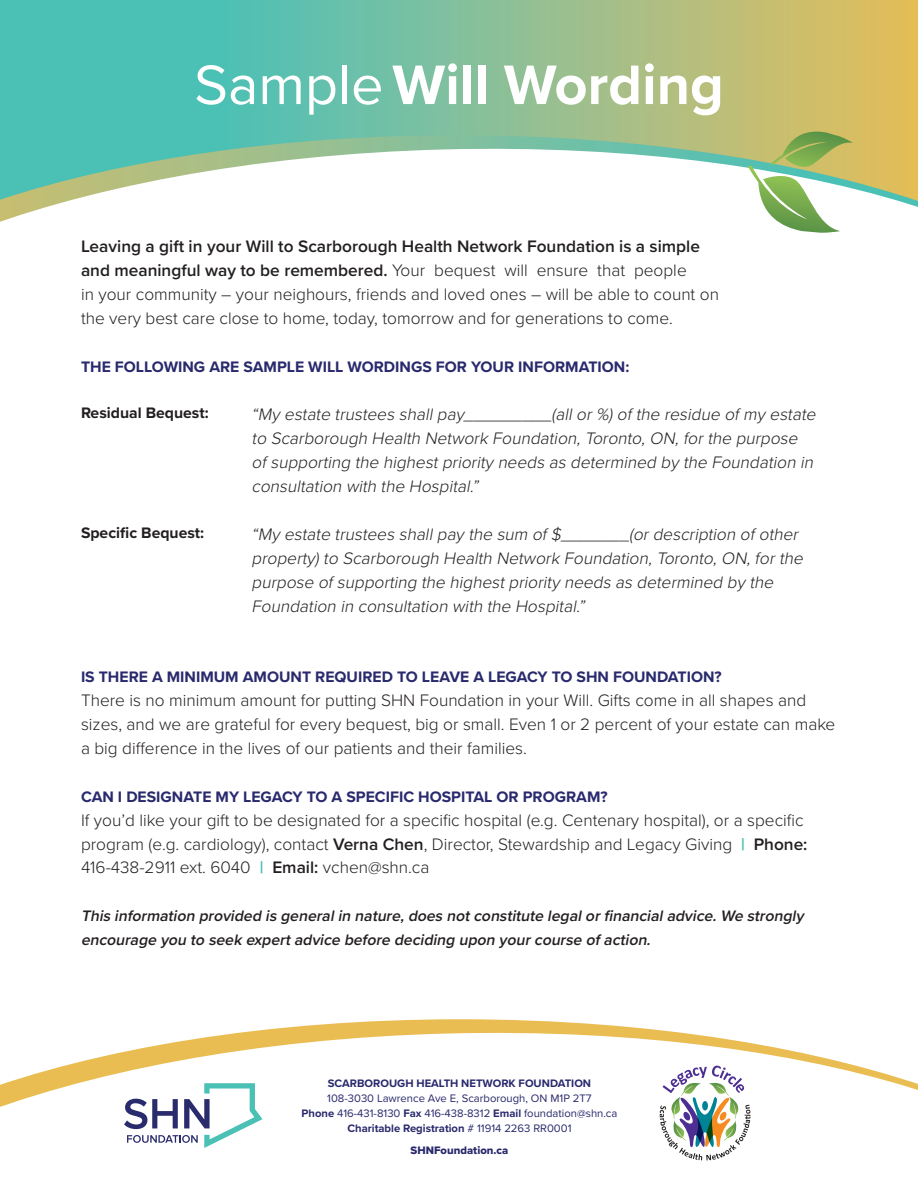
<style>
.page{position:relative;width:918px;height:1188px;background:#fff}
.page>*{position:absolute;margin:0;border:0;box-sizing:border-box;transform-origin:0 0}
.t1{font:700 57.6px "Proxima Nova";color:#fff}
.t2{font:300 17.25px/24px "Proxima Nova";color:#231f20}
.t3{font:italic 300 17.25px/24px "Proxima Nova";color:#231f20}
.t4{font:700 15.75px "Proxima Nova";color:#29296d}
.t5{font:italic 600 15.75px/24px "Proxima Nova";color:#231f20}
.t6{font:700 15.75px "Proxima Nova";color:#231f20}
.t7{font:11.25px/15px "Proxima Nova";color:#29296d;text-align:center}
.t8{font:700 11.25px "Proxima Nova";color:#29296d}
.t9{font:11.25px "Proxima Nova Extrabld";color:#29296d}
.s1{font-weight:400}
.s2{font-weight:600}
.s3{font-weight:700;color:#4bc0b5}
.s4{font-weight:700}
</style>
<div class="page">
<svg style="left:0;top:0;width:918px;height:135px;background:#86bf96"></svg>
<svg style="left:0;top:140px;width:918px;height:82px"></svg>
<svg style="left:748px;top:132px;width:105px;height:101px"></svg>
<svg style="left:329px;top:1019px;width:262px;height:5px"></svg>
<svg style="left:0;top:1024px;width:918px;height:137px"></svg>
<svg style="left:660px;top:1066px;width:90px;height:94px"></svg>
<svg style="left:124px;top:1083px;width:138px;height:65px"></svg>
<h1 class="t1" style="left:194px;top:42px;width:531px"><span class="s1">Sample</span>Will Wording</h1>
<p class="t2" style="left:81px;top:233px;width:640px"><span class="s2">Leaving a gift in your Will to Scarborough Health Network Foundation is a simple and meaningful way to be remembered.</span> Your bequest will ensure that people<br>in your community – your neighours, friends and loved ones – will be able to count on the very best care close to home, today, tomorrow and for generations to come.</p>
<p class="t4" style="left:81px;top:355px;width:550px">THE FOLLOWING ARE SAMPLE WILL WORDINGS FOR YOUR INFORMATION:</p>
<p class="t6" style="left:81px;top:401px;width:129px">Residual Bequest:</p>
<p class="t3" style="left:252px;top:401px;width:570px">“My estate trustees shallpay_________(allor%)ofthe residue ofmy estate to Scarborough Health Network Foundation,Toronto,ON,forthe purpose ofsupporting the highestpriority needs as determined by the Foundation in consultation with the Hospital.”</p>
<p class="t3" style="left:252px;top:521px;width:557px">“My estate trustees shallpay the sum of$_______(ordescription ofother property)to Scarborough Health Network Foundation,Toronto,ON,forthe purpose ofsupporting the highestpriority needs as determined by the Foundation in consultation with the Hospital.”</p>
<p class="t6" style="left:81px;top:521px;width:125px">Specific Bequest:</p>
<p class="t4" style="left:81px;top:665px;width:642px">IS THERE A MINIMUM AMOUNT REQUIRED TO LEAVE A LEGACY TO SHN FOUNDATION?</p>
<p class="t2" style="left:81px;top:688px;width:756px">There is no minimum amount for putting SHN Foundation in your Will. Gifts come in all shapes and sizes, and we are grateful for every bequest, big or small. Even 1 or 2 percent of your estate can make a big difference in the lives of our patients and their families.</p>
<p class="t4" style="left:81px;top:785px;width:528px">CAN I DESIGNATE MY LEGACY TO A SPECIFIC HOSPITAL OR PROGRAM?</p>
<p class="t2" style="left:81px;top:808px;width:728px;line-height:23.2px">If you’d like your gift to be designated for a specific hospital (e.g. Centenary hospital), or a specific program (e.g. cardiology), contact <span class="s2">Verna Chen</span>, Director, Stewardship and Legacy Giving <span class="s3">|</span> <span class="s2">Phone:<br></span>416-438-2911 ext. 6040 <span class="s3">|</span> <span class="s2">Email:</span> vchen@shn.ca</p>
<p class="t5" style="left:81px;top:903px;width:728px">This information provided is generalin nature,does notconstitute legalorfinancialadvice.We strongly encourage you to seek expertadvice before deciding upon yourcourse ofaction.</p>
<p class="t8" style="left:328px;top:1075px;width:265px">SCARBOROUGH HEALTH NETWORK FOUNDATION</p>
<p class="t7" style="left:302px;top:1090px;width:317px">108-3030 Lawrence Ave E, Scarborough, ON M1P 2T7<br><span class="s4">Phone</span> 416-431-8130 <span class="s4">Fax</span> 416-438-8312 <span class="s4">Email</span> foundation@shn.ca<br><span class="s4">Charitable Registration</span> # 11914 2263 RR0001</p>
<p class="t9" style="left:411px;top:1142px;width:99px">SHNFoundation.ca</p>
</div>
